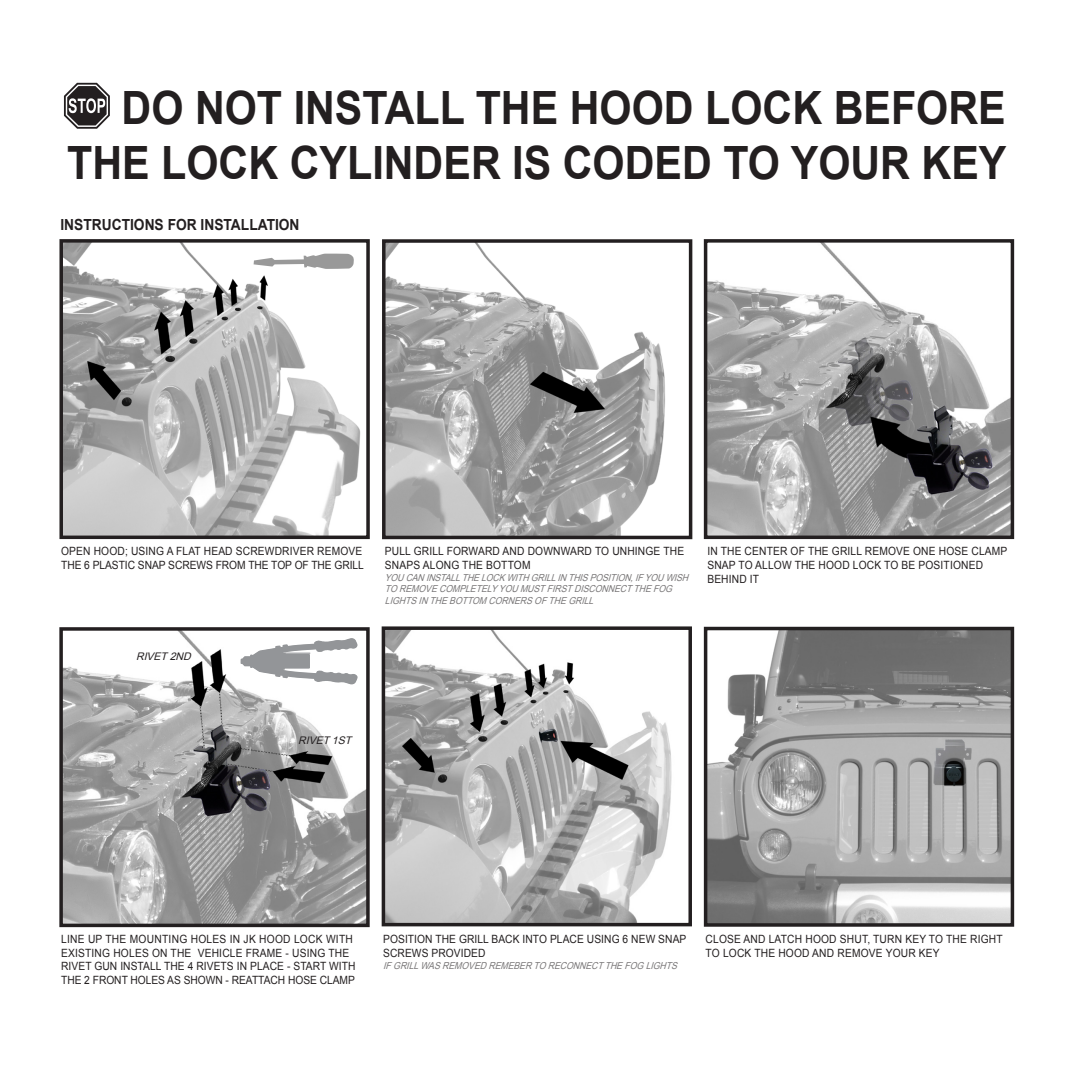
<style>
.page{position:relative;width:1071px;height:1071px;background:#fff}
.page>*{position:absolute;margin:0;border:0;box-sizing:border-box;transform-origin:0 0}
.t1{font:700 45.85px "Arial";color:#231f20;scale:.9 1}
.t2{font:700 15.4px "Arial";color:#231f20;scale:.9 1}
.t3{font:11.38px/13.7px "Arial";letter-spacing:.015em;color:#231f20;scale:.9 1}
.t4{font:11.38px/13.7px "Arial";letter-spacing:-.005em;color:#231f20;scale:.9 1}
.t5{font:italic 10.5px "Arial";color:#231f20}
.t6{font:italic 9.62px "Arial";color:#7a7879;scale:.9 1}
</style>
<div class="page">
<img style="left:709px;top:632px;width:300px;height:290px">
<div style="left:704px;top:627px;width:310px;height:300px;border:4px solid #231f20"></div>
<img style="left:387px;top:631px;width:285px;height:290px">
<div style="left:382px;top:626px;width:310px;height:300px;border:4px solid #231f20"></div>
<img style="left:64px;top:632px;width:301px;height:290px">
<div style="left:59px;top:627px;width:311px;height:300px;border:4px solid #231f20"></div>
<svg style="left:241px;top:638px;width:117px;height:46px"></svg>
<img style="left:64px;top:244px;width:297px;height:290px">
<div style="left:59px;top:239px;width:311px;height:300px;border:4px solid #231f20"></div>
<img style="left:387px;top:244px;width:278px;height:290px">
<div style="left:382px;top:239px;width:310px;height:300px;border:4px solid #231f20"></div>
<img style="left:709px;top:244px;width:300px;height:290px">
<div style="left:704px;top:239px;width:310px;height:300px;border:4px solid #231f20"></div>
<svg style="left:254px;top:254px;width:100px;height:15px"></svg>
<svg style="left:64px;top:83px;width:46px;height:46px"></svg>
<p class="t1" style="left:122px;top:77px;width:984px">DO NOT INSTALL THE HOOD LOCK BEFORE</p>
<p class="t1" style="left:67px;top:133px;width:1045px">THE LOCK CYLINDER IS CODED TO YOUR KEY</p>
<p class="t2" style="left:60px;top:214px;width:267px">INSTRUCTIONS FOR INSTALLATION</p>
<p class="t4" style="left:61px;top:545px;width:338px">OPEN HOOD; USING A FLAT HEAD SCREWDRIVER REMOVE<br>THE 6 PLASTIC SNAP SCREWS FROM THE TOP OF THE GRILL</p>
<p class="t3" style="left:385px;top:545px;width:334px">PULL GRILL FORWARD AND DOWNWARD TO UNHINGE THE<br>SNAPS ALONG THE BOTTOM</p>
<p class="t6" style="left:385px;top:571px;width:342px">YOUCANINSTALLTHELOCKWITHGRILLINTHISPOSITION,IFYOUWISH</p>
<p class="t6" style="left:385px;top:583px;width:325px">TOREMOVECOMPLETELYYOUMUSTFIRSTDISCONNECTTHEFOG</p>
<p class="t6" style="left:385px;top:594px;width:237px">LIGHTSINTHEBOTTOM CORNERSOFTHEGRILL</p>
<p class="t3" style="left:707px;top:545px;width:335px">IN THE CENTER OF THE GRILL REMOVE ONE HOSE CLAMP<br>SNAP TO ALLOW THE HOOD LOCK TO BE POSITIONED<br>BEHIND IT</p>
<p class="t5" style="left:136px;top:649px;width:60px">RIVET2ND</p>
<p class="t5" style="left:298px;top:733px;width:58px">RIVET1ST</p>
<p class="t3" style="left:61px;top:932px;width:326px">LINE UP THE MOUNTING HOLES IN JK HOOD LOCK WITH<br>EXISTING HOLES ON THE VEHICLE FRAME - USING THE</p>
<p class="t4" style="left:61px;top:960px;width:329px">RIVET GUN INSTALL THE 4 RIVETS IN PLACE - START WITH<br>THE 2 FRONT HOLES AS SHOWN - REATTACH HOSE CLAMP</p>
<p class="t3" style="left:383px;top:932px;width:338px">POSITION THE GRILL BACK INTO PLACE USING 6 NEW SNAP<br>SCREWS PROVIDED</p>
<p class="t3" style="left:706px;top:932px;width:332px">CLOSE AND LATCH HOOD SHUT, TURN KEY TO THE RIGHT</p>
<p class="t3" style="left:706px;top:946px;width:262px">TO LOCK THE HOOD AND REMOVE YOUR KEY</p>
<p class="t6" style="left:383px;top:959px;width:332px">IFGRILLWASREMOVEDREMEBERTORECONNECTTHEFOGLIGHTS</p>
</div>
